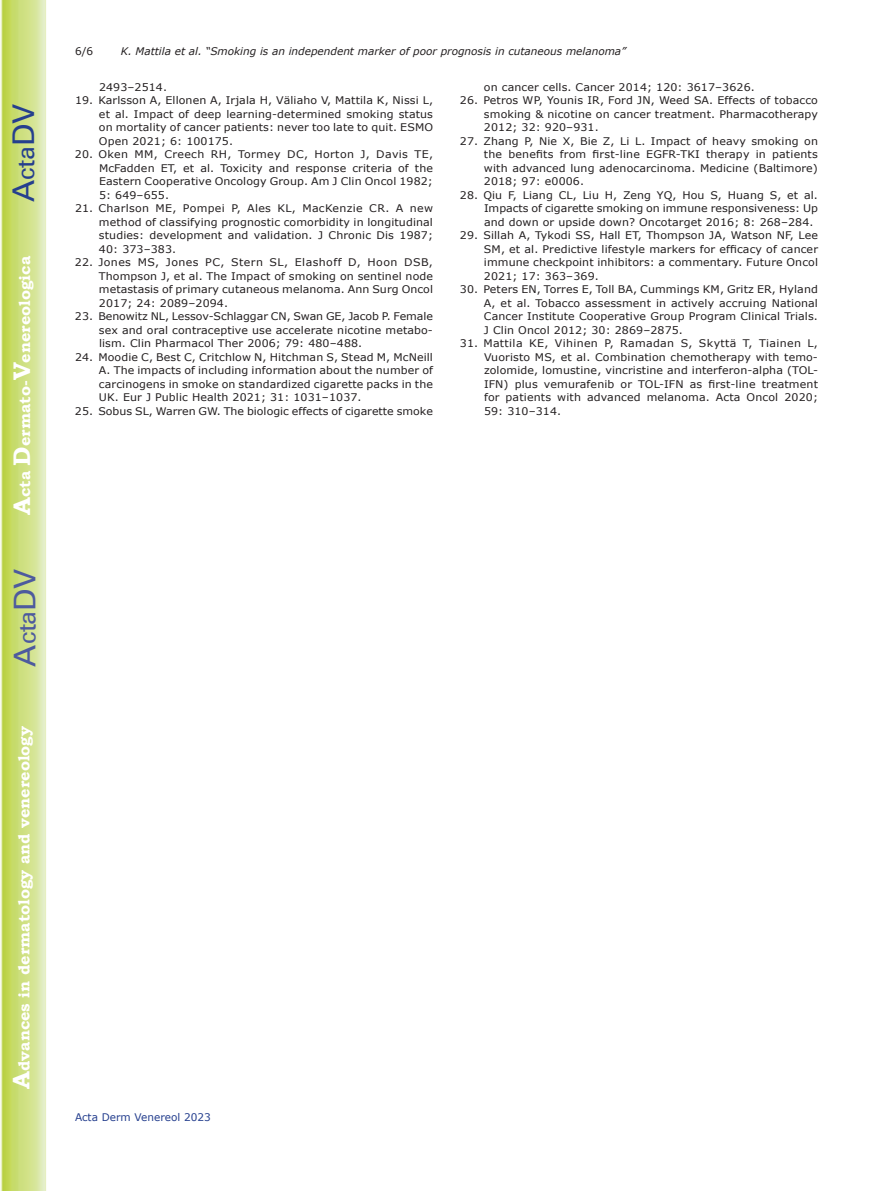
<style>
.page{position:relative;width:893px;height:1191px;background:#fff}
.page>*{position:absolute;margin:0;border:0;box-sizing:border-box;transform-origin:0 0}
.t1{font:30px "Univers";color:#4d5a9e}
.t2{font:30px "Univers";color:#253f8e}
.t3{font:700 15.75px "Bookman Old Style";color:#fff}
.t4{font:10.5px/13.5px "Verdana";letter-spacing:.01em;color:#231f20;text-align:justify;scale:1.05 1}
.t5{font:italic 10.5px "Verdana";color:#231f20}
.t6{font:10.5px "Verdana";color:#253f8e}
.t7{font:10.5px "Verdana";letter-spacing:.01em;color:#231f20}
.s1{font-size:24px}
</style>
<div class="page">
<svg style="left:1px;top:0;width:45px;height:1191px;background:#cfe084"></svg>
<h1 class="t2" style="left:6px;top:202px;width:100px;rotate:-90deg">A<span class="s1">cta</span>DV</h1>
<h2 class="t3" style="left:15px;top:515px;width:260px;rotate:-90deg"><span class="s1">A</span>cta <span class="s1">D</span>ermato-<span class="s1">V</span>enereologica</h2>
<h1 class="t1" style="left:7px;top:666px;width:100px;rotate:-90deg">A<span class="s1">cta</span>DV</h1>
<h2 class="t3" style="left:15px;top:1088px;width:364px;rotate:-90deg"><span class="s1">A</span>dvances in dermatology and venereology</h2>
<p class="t7" style="left:75px;top:44px;width:20px">6/6</p>
<p class="t5" style="left:121px;top:44px;width:507px">K. Mattila et al. “Smoking is an independent marker of poor prognosis in cutaneous melanoma”</p>
<p class="t4" style="left:99px;top:80px;width:66px">2493–2514.</p>
<p class="t4" style="left:99px;top:94px;width:320px;text-indent:-24px">19. Karlsson A, Ellonen A, Irjala H, Väliaho V, Mattila K, Nissi L, et al. Impact of deep learning-determined smoking status on mortality of cancer patients: never too late to quit. ESMO Open 2021; 6: 100175.</p>
<p class="t4" style="left:99px;top:148px;width:320px;text-indent:-24px">20. Oken MM, Creech RH, Tormey DC, Horton J, Davis TE, McFadden ET, et al. Toxicity and response criteria of the Eastern Cooperative Oncology Group. Am J Clin Oncol 1982; 5: 649–655.</p>
<p class="t4" style="left:99px;top:202px;width:320px;text-indent:-24px">21. Charlson ME, Pompei P, Ales KL, MacKenzie CR. A new method of classifying prognostic comorbidity in longitudinal studies: development and validation. J Chronic Dis 1987; 40: 373–383.</p>
<p class="t4" style="left:99px;top:256px;width:320px;text-indent:-24px">22. Jones MS, Jones PC, Stern SL, Elashoff D, Hoon DSB, Thompson J, et al. The Impact of smoking on sentinel node metastasis of primary cutaneous melanoma. Ann Surg Oncol 2017; 24: 2089–2094.</p>
<p class="t4" style="left:99px;top:310px;width:320px;text-indent:-24px">23. Benowitz NL, Lessov-Schlaggar CN, Swan GE, Jacob P. Female sex and oral contraceptive use accelerate nicotine metabo&shy;lism. Clin Pharmacol Ther 2006; 79: 480–488.</p>
<p class="t4" style="left:99px;top:350px;width:320px;text-indent:-24px">24. Moodie C, Best C, Critchlow N, Hitchman S, Stead M, McNeill A. The impacts of including information about the number of carcinogens in smoke on standardized cigarette packs in the UK. Eur J Public Health 2021; 31: 1031–1037.</p>
<p class="t4" style="left:75px;top:404px;width:342px">25. Sobus SL, Warren GW. The biologic effects of cigarette smoke</p>
<p class="t4" style="left:484px;top:80px;width:259px">on cancer cells. Cancer 2014; 120: 3617–3626.</p>
<p class="t4" style="left:484px;top:94px;width:320px;text-indent:-24px">26. Petros WP, Younis IR, Ford JN, Weed SA. Effects of tobacco smoking &amp; nicotine on cancer treatment. Pharmacotherapy 2012; 32: 920–931.</p>
<p class="t4" style="left:484px;top:134px;width:320px;text-indent:-24px">27. Zhang P, Nie X, Bie Z, Li L. Impact of heavy smoking on the benefits from first-line EGFR-TKI therapy in patients with advanced lung adenocarcinoma. Medicine (Baltimore)<br>2018; 97: e0006.</p>
<p class="t4" style="left:484px;top:188px;width:320px;text-indent:-24px">28. Qiu F, Liang CL, Liu H, Zeng YQ, Hou S, Huang S, et al.<br>Impacts of cigarette smoking on immune responsiveness: Up and down or upside down? Oncotarget 2016; 8: 268–284.</p>
<p class="t4" style="left:484px;top:229px;width:320px;text-indent:-24px">29. Sillah A, Tykodi SS, Hall ET, Thompson JA, Watson NF, Lee SM, et al. Predictive lifestyle markers for efficacy of cancer immune checkpoint inhibitors: a commentary. Future Oncol 2021; 17: 363–369.</p>
<p class="t4" style="left:484px;top:283px;width:320px;text-indent:-24px">30. Peters EN, Torres E, Toll BA, Cummings KM, Gritz ER, Hyland A, et al. Tobacco assessment in actively accruing National Cancer Institute Cooperative Group Program Clinical Trials.<br>J Clin Oncol 2012; 30: 2869–2875.</p>
<p class="t4" style="left:484px;top:337px;width:320px;text-indent:-24px">31. Mattila KE, Vihinen P, Ramadan S, Skyttä T, Tiainen L, Vuoristo MS, et al. Combination chemotherapy with temo&shy;zolomide, lomustine, vincristine and interferon-alpha (TOL-IFN) plus vemurafenib or TOL-IFN as first-line treatment for patients with advanced melanoma. Acta Oncol 2020; 59: 310–314.</p>
<p class="t6" style="left:75px;top:1110px;width:137px">Acta Derm Venereol 2023</p>
</div>
